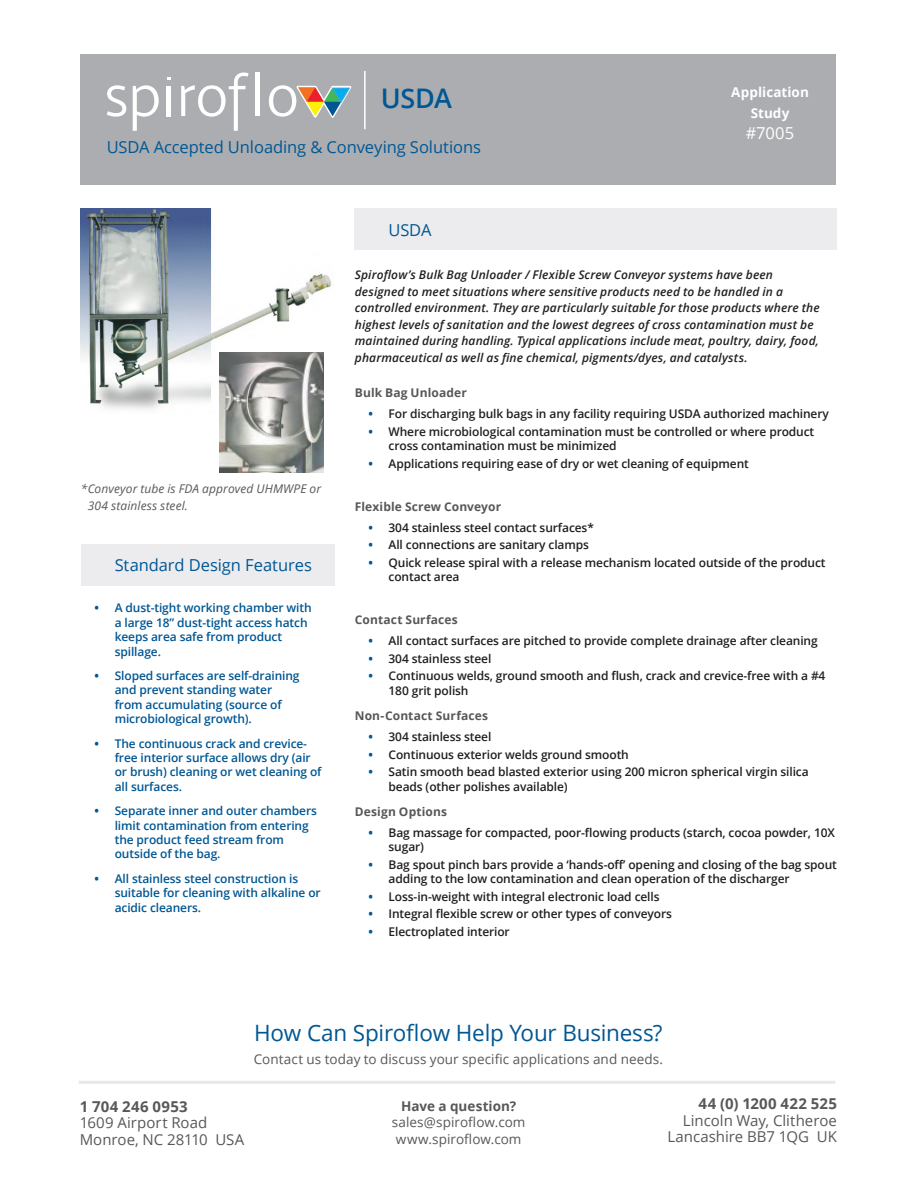
<style>
.page{position:relative;width:918px;height:1188px;background:#fff}
.page>*{position:absolute;margin:0;border:0;box-sizing:border-box;transform-origin:0 0}
.Page_Title{font:600 27px "Open Sans";color:#005794}
.t1{font:22.5px "Open Sans";letter-spacing:-.01em;color:#005794}
.Page_Subtitle{font:16.5px "Open Sans";letter-spacing:-.005em;color:#005794}
.Section_Title{font:16.5px "Open Sans";letter-spacing:-.005em;color:#005794}
.t2{font:16.5px "Open Sans";color:#fff}
.t3{font:15px "Open Sans";color:#57585a}
.t4{font:700 15px "Open Sans";letter-spacing:.025em;color:#57585a}
.t5{font:13.5px "Open Sans";letter-spacing:.005em;color:#57585a}
.t6{font:700 13.5px/21px "Open Sans";letter-spacing:.005em;color:#fff;text-align:center}
.t7{font:700 13.5px "Open Sans";letter-spacing:.005em;color:#57585a}
.t8{font:600 12px/14.4px "Open Sans";letter-spacing:-.01em;color:#231f20}
.t9{font:600 12px/14.4px "Open Sans";letter-spacing:-.01em;color:#005794}
.Normal_Paragraph_Tex{font:italic 600 12px/16.5px "Open Sans";letter-spacing:.01em;color:#231f20}
.Small_Header{font:700 12px "Open Sans";letter-spacing:.01em;color:#57585a}
.Picture_Caption{font:italic 12px/16.5px "Open Sans";letter-spacing:.01em;color:#57585a}
.s1{font-weight:700}
.s2{font-weight:700;color:#005794}
</style>
<div class="page">
<hr style="left:79px;top:1081px;width:756px;height:3px;background:#e6e7e9">
<div style="left:80px;top:54px;width:756px;height:130px;background:#acadb1"></div>
<svg style="left:107px;top:85px;width:19px;height:32px"></svg>
<svg style="left:133px;top:85px;width:26px;height:46px"></svg>
<hr style="left:167px;top:86px;width:4px;height:30px;background:#fff">
<svg style="left:181px;top:72px;width:68px;height:59px"></svg>
<hr style="left:255px;top:72px;width:4px;height:44px;background:#fff">
<svg style="left:269px;top:85px;width:82px;height:33px"></svg>
<svg style="left:167px;top:77px;width:4px;height:3px"></svg>
<hr style="left:364px;top:71px;width:2px;height:58px;background:#fff">
<div style="left:355px;top:208px;width:482px;height:42px;background:#ececee"></div>
<div style="left:81px;top:544px;width:254px;height:42px;background:#ececee"></div>
<img style="left:80px;top:208px;width:252px;height:206px">
<img style="left:220px;top:353px;width:104px;height:120px">
<p class="Page_Title" style="left:381px;top:80px;width:73px">USDA</p>
<p class="Page_Subtitle" style="left:107px;top:135px;width:376px">USDA Accepted Unloading &amp; Conveying Solutions</p>
<p class="Section_Title" style="left:389px;top:218px;width:44px">USDA</p>
<p class="t6" style="left:731px;top:81px;width:79px">Application<br>Study</p>
<p class="t2" style="left:746px;top:121px;width:50px">#7005</p>
<p class="Picture_Caption" style="left:88px;top:480px;width:235px;text-indent:-7px">*Conveyor tube is FDA approved UHMWPE or<br>304 stainless steel.</p>
<p class="Section_Title" style="left:115px;top:554px;width:199px">Standard Design Features</p>
<p class="t9" style="left:115px;top:601px;width:199px;text-indent:-20px"><span class="s1">•</span> A dust-tight working chamber with a large 18” dust-tight access hatch keeps area safe from product spillage.</p>
<p class="t9" style="left:115px;top:668px;width:186px;text-indent:-20px"><span class="s1">•</span> Sloped surfaces are self-draining and prevent standing water from accumulating (source of microbiological growth).</p>
<p class="t9" style="left:115px;top:736px;width:208px;text-indent:-20px"><span class="s1">•</span> The continuous crack and crevice&shy;free interior surface allows dry (air or brush) cleaning or wet cleaning of all surfaces.</p>
<p class="t9" style="left:115px;top:803px;width:204px;text-indent:-20px"><span class="s1">•</span> Separate inner and outer chambers limit contamination from entering the product feed stream from outside of the bag.</p>
<p class="t9" style="left:115px;top:871px;width:208px;text-indent:-20px"><span class="s1">•</span> All stainless steel construction is suitable for cleaning with alkaline or acidic cleaners.</p>
<p class="Normal_Paragraph_Tex" style="left:355px;top:266px;width:466px">Spiroflow’s Bulk Bag Unloader / Flexible Screw Conveyor systems have been designed to meet situations where sensitive products need to be handled in a controlled environment. They are particularly suitable for those products where the highest levels of sanitation and the lowest degrees of cross contamination must be maintained during handling. Typical applications include meat, poultry, dairy, food, pharmaceutical as well as fine chemical, pigments/dyes, and catalysts.</p>
<p class="Small_Header" style="left:355px;top:384px;width:114px">Bulk Bag Unloader</p>
<p class="t8" style="left:368px;top:406px;width:462px"><span class="s2">•</span> For discharging bulk bags in any facility requiring USDA authorized machinery</p>
<p class="t8" style="left:389px;top:424px;width:427px;text-indent:-20px"><span class="s2">•</span> Where microbiological contamination must be controlled or where product cross contamination must be minimized</p>
<p class="t8" style="left:368px;top:456px;width:382px"><span class="s2">•</span> Applications requiring ease of dry or wet cleaning of equipment</p>
<p class="Small_Header" style="left:355px;top:498px;width:148px">Flexible Screw Conveyor</p>
<p class="t8" style="left:368px;top:520px;width:227px"><span class="s2">•</span> 304 stainless steel contact surfaces*</p>
<p class="t8" style="left:368px;top:537px;width:222px"><span class="s2">•</span> All connections are sanitary clamps</p>
<p class="t8" style="left:389px;top:555px;width:439px;text-indent:-20px"><span class="s2">•</span> Quick release spiral with a release mechanism located outside of the product contact area</p>
<p class="Small_Header" style="left:355px;top:611px;width:104px">Contact Surfaces</p>
<p class="t8" style="left:368px;top:633px;width:451px"><span class="s2">•</span> All contact surfaces are pitched to provide complete drainage after cleaning</p>
<p class="t8" style="left:368px;top:651px;width:125px"><span class="s2">•</span> 304 stainless steel</p>
<p class="t8" style="left:389px;top:669px;width:438px;text-indent:-20px"><span class="s2">•</span> Continuous welds, ground smooth and flush, crack and crevice-free with a #4<br>180 grit polish</p>
<p class="Small_Header" style="left:355px;top:707px;width:135px">Non-Contact Surfaces</p>
<p class="t8" style="left:368px;top:729px;width:125px"><span class="s2">•</span> 304 stainless steel</p>
<p class="t8" style="left:368px;top:747px;width:262px"><span class="s2">•</span> Continuous exterior welds ground smooth</p>
<p class="t8" style="left:389px;top:764px;width:422px;text-indent:-20px"><span class="s2">•</span> Satin smooth bead blasted exterior using 200 micron spherical virgin silica beads (other polishes available)</p>
<p class="Small_Header" style="left:355px;top:803px;width:94px">Design Options</p>
<p class="t8" style="left:389px;top:825px;width:448px;text-indent:-20px"><span class="s2">•</span> Bag massage for compacted, poor-flowing products (starch, cocoa powder, 10X sugar)</p>
<p class="t8" style="left:389px;top:857px;width:450px;text-indent:-20px"><span class="s2">•</span> Bag spout pinch bars provide a ‘hands-off’ opening and closing of the bag spout adding to the low contamination and clean operation of the discharger</p>
<p class="t8" style="left:368px;top:889px;width:293px"><span class="s2">•</span> Loss-in-weight with integral electronic load cells</p>
<p class="t8" style="left:368px;top:907px;width:305px"><span class="s2">•</span> Integral flexible screw or other types of conveyors</p>
<p class="t8" style="left:368px;top:924px;width:143px"><span class="s2">•</span> Electroplated interior</p>
<p class="t4" style="left:80px;top:1096px;width:110px">1 704 246 0953</p>
<p class="t3" style="left:80px;top:1112px;width:129px">1609 Airport Road</p>
<p class="t3" style="left:80px;top:1129px;width:166px">Monroe, NC 28110 USA</p>
<p class="t1" style="left:254px;top:1018px;width:410px">How Can Spiroflow Help Your Business?</p>
<p class="t5" style="left:254px;top:1050px;width:411px">Contact us today to discuss your specific applications and needs.</p>
<p class="t7" style="left:401px;top:1097px;width:117px">Have a question?</p>
<p class="t5" style="left:392px;top:1113px;width:135px">sales@spiroflow.com</p>
<p class="t5" style="left:396px;top:1130px;width:127px">www.spiroflow.com</p>
<p class="t4" style="left:699px;top:1093px;width:140px">44 (0) 1200 422 525</p>
<p class="t3" style="left:683px;top:1110px;width:156px">Lincoln Way, Clitheroe</p>
<p class="t3" style="left:667px;top:1127px;width:171px">Lancashire BB7 1QG UK</p>
</div>
